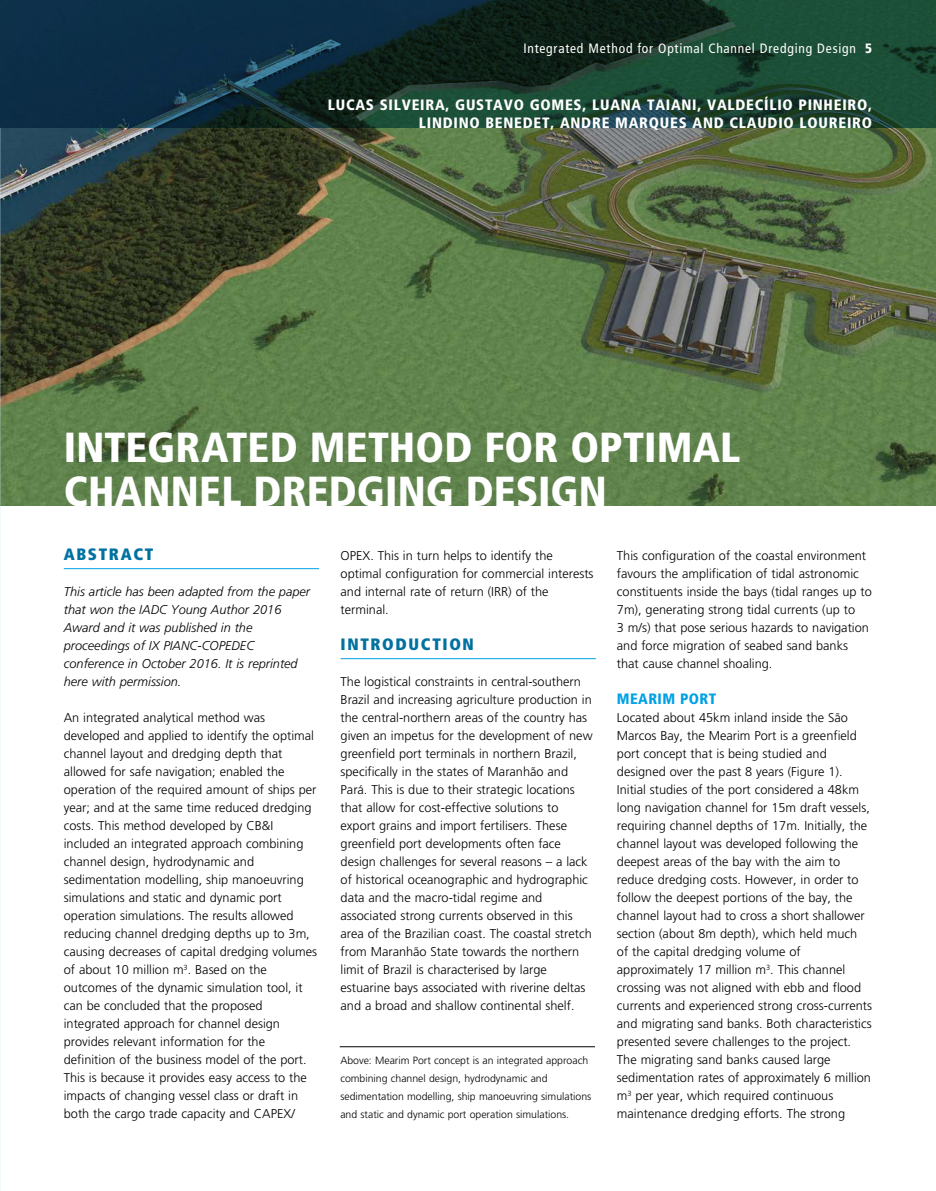
<style>
.page{position:relative;width:936px;height:1191px;background:#fff}
.page>*{position:absolute;margin:0;border:0;box-sizing:border-box;transform-origin:0 0}
.t1{font:900 condensed 42px/44.5px "Frutiger LT Std";letter-spacing:.005em;color:#fff}
.t2{font:900 condensed 16.5px "Frutiger LT Std";letter-spacing:.1em;color:#0071a0}
.t3{font:900 condensed 15px/18px "Frutiger LT Std";letter-spacing:.05em;color:#fff;text-align:right}
.t4{font:900 condensed 15px "Frutiger LT Std";letter-spacing:.025em;color:#00a1e5}
.t5{font:condensed 13.5px "Frutiger LT Std";letter-spacing:.06em;color:#fff}
.t6{font:300 12.75px/18px "Frutiger LT Std";color:#000}
.t7{font:italic 300 12.75px/18px "Frutiger LT Std";color:#000}
.t8{font:300 10.5px/18px "Frutiger LT Std";color:#000}
.s1{font-weight:900}
</style>
<div class="page">
<img style="left:0;top:128px;width:935px;height:378px">
<hr style="left:64px;top:568px;width:255px;height:1px;background:#00a1e5">
<hr style="left:340px;top:658px;width:255px;height:1px;background:#00a1e5">
<svg style="left:0;top:0;width:935px;height:128px;background:#133634"></svg>
<hr style="left:340px;top:1046px;width:255px;height:1px;background:#000">
<p class="t5" style="left:523px;top:40px;width:350px">Integrated Method for Optimal Channel Dredging Design <span class="s1">5</span></p>
<p class="t3" style="left:328px;top:95px;width:545px">LUCAS SILVEIRA, GUSTAVO GOMES, LUANA TAIANI, VALDECÍLIO PINHEIRO,<br>LINDINO BENEDET, ANDRE MARQUES AND CLAUDIO LOUREIRO</p>
<h1 class="t1" style="left:64px;top:425px;width:678px">INTEGRATED METHOD FOR OPTIMAL<br>CHANNEL DREDGING DESIGN</h1>
<p class="t2" style="left:64px;top:544px;width:91px">ABSTRACT</p>
<p class="t7" style="left:64px;top:582px;width:248px">This article has been adapted from the paper that won the IADC Young Author 2016<br>Award and it was published in the proceedings of IX PIANC-COPEDEC conference in October 2016. It is reprinted here with permission.</p>
<p class="t6" style="left:64px;top:708px;width:255px">An integrated analytical method was developed and applied to identify the optimal channel layout and dredging depth that allowed for safe navigation; enabled the operation of the required amount of ships per year; and at the same time reduced dredging costs. This method developed by CB&amp;I included an integrated approach combining channel design, hydrodynamic and sedimentation modelling, ship manoeuvring simulations and static and dynamic port operation simulations. The results allowed reducing channel dredging depths up to 3m, causing decreases of capital dredging volumes of about 10 million m<sup>3</sup>. Based on the outcomes of the dynamic simulation tool, it can be concluded that the proposed integrated approach for channel design provides relevant information for the definition of the business model of the port.<br>This is because it provides easy access to the impacts of changing vessel class or draft in both the cargo trade capacity and CAPEX/</p>
<p class="t6" style="left:340px;top:546px;width:254px">OPEX. This in turn helps to identify the optimal configuration for commercial interests and internal rate of return (IRR) of the terminal.</p>
<p class="t2" style="left:340px;top:634px;width:135px">INTRODUCTION</p>
<p class="t6" style="left:340px;top:672px;width:253px">The logistical constraints in central-southern Brazil and increasing agriculture production in the central-northern areas of the country has given an impetus for the development of new greenfield port terminals in northern Brazil, specifically in the states of Maranhão and Pará. This is due to their strategic locations that allow for cost-effective solutions to export grains and import fertilisers. These greenfield port developments often face design challenges for several reasons – a lack of historical oceanographic and hydrographic data and the macro-tidal regime and associated strong currents observed in this area of the Brazilian coast. The coastal stretch from Maranhão State towards the northern limit of Brazil is characterised by large estuarine bays associated with riverine deltas and a broad and shallow continental shelf.</p>
<p class="t8" style="left:340px;top:1051px;width:252px">Above: Mearim Port concept is an integrated approach combining channel design, hydrodynamic and sedimentation modelling, ship manoeuvring simulations and static and dynamic port operation simulations.</p>
<p class="t6" style="left:617px;top:546px;width:256px">This configuration of the coastal environment favours the amplification of tidal astronomic constituents inside the bays (tidal ranges up to 7m), generating strong tidal currents (up to<br>3 m/s) that pose serious hazards to navigation and force migration of seabed sand banks that cause channel shoaling.</p>
<p class="t4" style="left:617px;top:689px;width:101px">MEARIM PORT</p>
<p class="t6" style="left:617px;top:708px;width:257px">Located about 45km inland inside the São Marcos Bay, the Mearim Port is a greenfield port concept that is being studied and designed over the past 8 years (Figure 1).<br>Initial studies of the port considered a 48km long navigation channel for 15m draft vessels, requiring channel depths of 17m. Initially, the channel layout was developed following the deepest areas of the bay with the aim to reduce dredging costs. However, in order to follow the deepest portions of the bay, the channel layout had to cross a short shallower section (about 8m depth), which held much<br>of the capital dredging volume of approximately 17 million m<sup>3</sup>. This channel crossing was not aligned with ebb and flood currents and experienced strong cross-currents and migrating sand banks. Both characteristics presented severe challenges to the project.<br>The migrating sand banks caused large sedimentation rates of approximately 6 million m<sup>3</sup> per year, which required continuous maintenance dredging efforts. The strong</p>
</div>
